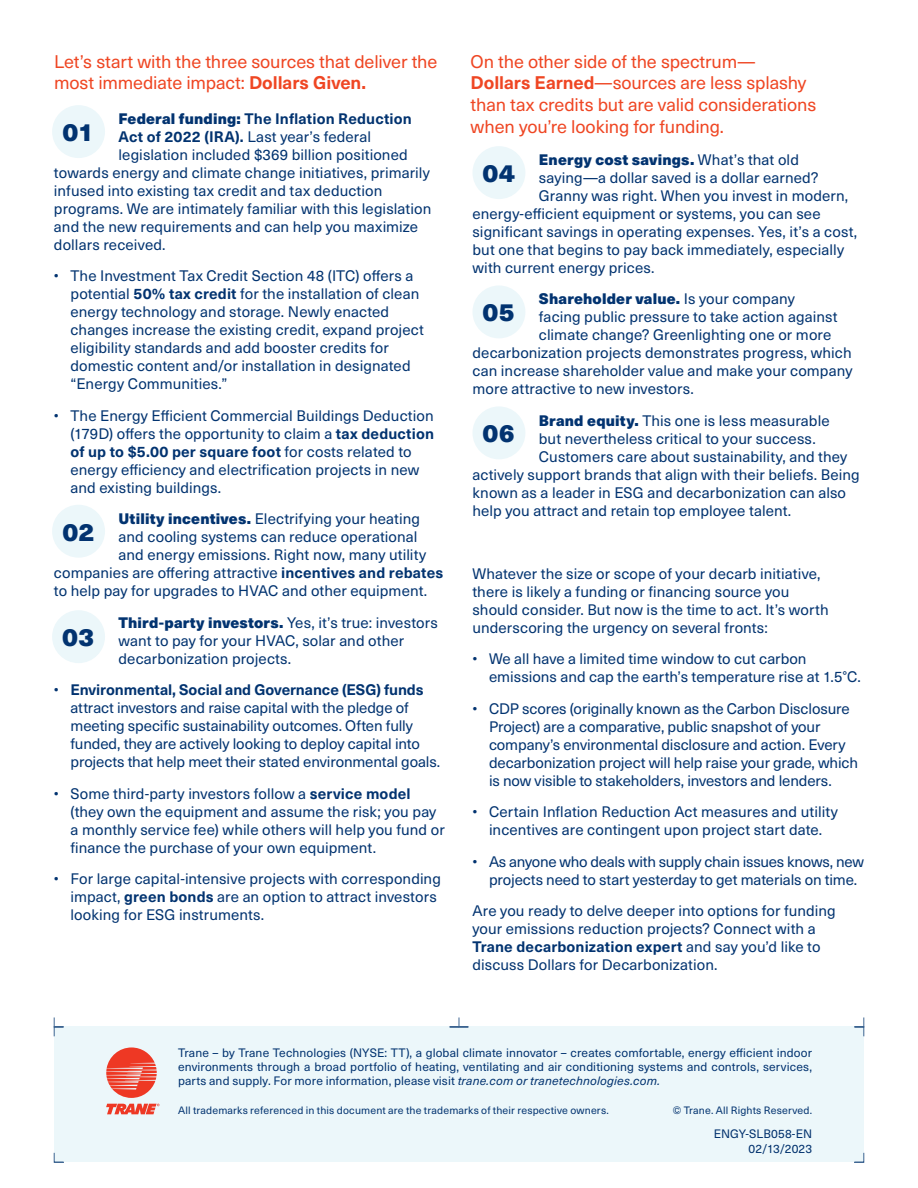
<style>
.page{position:relative;width:918px;height:1188px;background:#fff}
.page>*{position:absolute;margin:0;border:0;box-sizing:border-box;transform-origin:0 0}
.t1{font:900 24.75px "Neue Haas Unica W1 G";letter-spacing:.015em;color:#023370}
.t2{font:18px/21.6px "Neue Haas Unica W1 G";letter-spacing:-.01em;color:#ef4623}
.t3{font:15px/18px "Neue Haas Unica W1 G";letter-spacing:.005em;color:#023370}
.t4{font:15px/18px "Neue Haas Unica W1 G";letter-spacing:-.015em;color:#023370}
.t5{font:900 15px "Neue Haas Unica W1 G";letter-spacing:.01em;color:#023370}
.t6{font:700 15px "Neue Haas Unica W1 G";letter-spacing:.01em;color:#023370}
.t7{font:12px/14.4px "Neue Haas Unica W1 G";letter-spacing:.01em;color:#023370;text-align:right}
.t8{font:10.5px "Neue Haas Unica W1 G";letter-spacing:.015em;color:#023370}
.s1{font-weight:700}
.s2{font-weight:900}
.s3{font-weight:400}
.s4{font-style:italic}
</style>
<div class="page">
<div style="left:52px;top:105px;width:53px;height:53px;background:#ecf7fa;border-radius:50%"></div>
<div style="left:473px;top:146px;width:52px;height:53px;background:#ecf7fa;border-radius:50%"></div>
<div style="left:473px;top:285px;width:52px;height:53px;background:#ecf7fa;border-radius:50%"></div>
<div style="left:473px;top:406px;width:52px;height:53px;background:#ecf7fa;border-radius:50%"></div>
<div style="left:52px;top:505px;width:53px;height:53px;background:#ecf7fa;border-radius:50%"></div>
<div style="left:52px;top:610px;width:53px;height:53px;background:#ecf7fa;border-radius:50%"></div>
<svg style="left:854px;top:1017px;width:10px;height:10px"></svg>
<svg style="left:54px;top:1017px;width:10px;height:10px"></svg>
<svg style="left:450px;top:1017px;width:19px;height:10px"></svg>
<div style="left:54px;top:1027px;width:810px;height:135px;background:#ecf7fa"></div>
<svg style="left:106px;top:1104px;width:53px;height:10px"></svg>
<svg style="left:106px;top:1047px;width:51px;height:51px"></svg>
<p class="t2" style="left:54px;top:50px;width:385px">Let’s start with the three sources that deliver the most immediate impact: <span class="s1">Dollars Given.</span></p>
<p class="t2" style="left:471px;top:50px;width:347px">On the other side of the spectrum— <span class="s1">Dollars Earned</span>—sources are less splashy than tax credits but are valid considerations when you’re looking for funding.</p>
<p class="t6" style="left:119px;top:107px;width:295px"><span class="s2">Federal funding:</span> The Inflation Reduction</p>
<p class="t3" style="left:119px;top:127px;width:254px"><span class="s1">Act of 2022 (IRA).</span> Last year’s federal</p>
<p class="t3" style="left:119px;top:145px;width:291px">legislation included $369 billion positioned</p>
<p class="t3" style="left:54px;top:163px;width:377px">towards energy and climate change initiatives, primarily</p>
<p class="t3" style="left:54px;top:181px;width:330px">infused into existing tax credit and tax deduction</p>
<p class="t3" style="left:54px;top:199px;width:379px">programs. We are intimately familiar with this legislation</p>
<p class="t3" style="left:54px;top:217px;width:366px">and the new requirements and can help you maximize</p>
<p class="t3" style="left:54px;top:235px;width:113px">dollars received.</p>
<p class="t3" style="left:70px;top:266px;width:355px;text-indent:-16px">• The Investment Tax Credit Section 48 (ITC) offers a potential <span class="s1">50% tax credit</span> for the installation of clean energy technology and storage. Newly enacted changes increase the existing credit, expand project eligibility standards and add booster credits for domestic content and/or installation in designated “Energy Communities.”</p>
<p class="t3" style="left:70px;top:406px;width:365px;text-indent:-16px">• The Energy Efficient Commercial Buildings Deduction (179D) offers the opportunity to claim a <span class="s1">tax deduction of up to $5.00 per square foot</span> for costs related to energy efficiency and electrification projects in new and existing buildings.</p>
<p class="t3" style="left:119px;top:509px;width:303px"><span class="s2">Utility incentives.</span> Electrifying your heating</p>
<p class="t3" style="left:119px;top:527px;width:301px">and cooling systems can reduce operational</p>
<p class="t3" style="left:119px;top:545px;width:309px">and energy emissions. Right now, many utility</p>
<p class="t3" style="left:54px;top:563px;width:391px">companies are offering attractive <span class="s1">incentives and rebates</span></p>
<p class="t3" style="left:54px;top:581px;width:375px">to help pay for upgrades to HVAC and other equipment.</p>
<p class="t3" style="left:119px;top:613px;width:321px"><span class="s2">Third-party investors.</span> Yes, it’s true: investors want to pay for your HVAC, solar and other decarbonization projects.</p>
<p class="t3" style="left:70px;top:680px;width:371px;text-indent:-16px">• <span class="s1">Environmental, Social and Governance (ESG) funds </span>attract investors and raise capital with the pledge of meeting specific sustainability outcomes. Often fully funded, they are actively looking to deploy capital into projects that help meet their stated environmental goals.</p>
<p class="t3" style="left:70px;top:784px;width:376px;text-indent:-16px">• Some third-party investors follow a <span class="s1">service model </span>(they own the equipment and assume the risk; you pay a monthly service fee) while others will help you fund or finance the purchase of your own equipment.</p>
<p class="t3" style="left:70px;top:869px;width:372px;text-indent:-16px">• For large capital-intensive projects with corresponding impact, <span class="s1">green bonds</span> are an option to attract investors looking for ESG instruments.</p>
<h1 class="t1" style="left:63px;top:113px;width:33px">01</h1>
<p class="t5" style="left:539px;top:148px;width:262px">Energy cost savings. <span class="s3">What’s that old</span></p>
<p class="t3" style="left:539px;top:168px;width:281px">saying—a dollar saved is a dollar earned?</p>
<p class="t3" style="left:539px;top:186px;width:311px">Granny was right. When you invest in modern,</p>
<p class="t3" style="left:472px;top:204px;width:350px">energy-efficient equipment or systems, you can see</p>
<p class="t3" style="left:472px;top:222px;width:386px">significant savings in operating expenses. Yes, it’s a cost,</p>
<p class="t3" style="left:472px;top:240px;width:373px">but one that begins to pay back immediately, especially</p>
<p class="t3" style="left:472px;top:258px;width:184px">with current energy prices.</p>
<p class="t5" style="left:539px;top:287px;width:257px">Shareholder value. <span class="s3">Is your company</span></p>
<p class="t3" style="left:539px;top:307px;width:300px">facing public pressure to take action against</p>
<p class="t3" style="left:539px;top:325px;width:294px">climate change? Greenlighting one or more</p>
<p class="t3" style="left:473px;top:343px;width:381px">decarbonization projects demonstrates progress, which</p>
<p class="t3" style="left:473px;top:361px;width:381px">can increase shareholder value and make your company</p>
<p class="t3" style="left:473px;top:379px;width:223px">more attractive to new investors.</p>
<p class="t3" style="left:539px;top:411px;width:292px"><span class="s2">Brand equity.</span> This one is less measurable</p>
<p class="t3" style="left:539px;top:429px;width:278px">but nevertheless critical to your success.</p>
<p class="t3" style="left:539px;top:447px;width:310px">Customers care about sustainability, and they</p>
<p class="t3" style="left:472px;top:465px;width:389px">actively support brands that align with their beliefs. Being</p>
<p class="t3" style="left:472px;top:483px;width:375px">known as a leader in ESG and decarbonization can also</p>
<p class="t3" style="left:472px;top:501px;width:320px">help you attract and retain top employee talent.</p>
<h1 class="t1" style="left:483px;top:154px;width:34px">04</h1>
<h1 class="t1" style="left:483px;top:293px;width:34px">05</h1>
<h1 class="t1" style="left:483px;top:414px;width:34px">06</h1>
<h1 class="t1" style="left:62px;top:512px;width:34px">02</h1>
<p class="t3" style="left:472px;top:564px;width:358px">Whatever the size or scope of your decarb initiative, there is likely a funding or financing source you should consider. But now is the time to act. It’s worth underscoring the urgency on several fronts:</p>
<p class="t3" style="left:489px;top:649px;width:373px;text-indent:-16px">• We all have a limited time window to cut carbon emissions and cap the earth’s temperature rise at 1.5°C.</p>
<p class="t3" style="left:489px;top:699px;width:371px;text-indent:-16px">• CDP scores (originally known as the Carbon Disclosure Project) are a comparative, public snapshot of your company’s environmental disclosure and action. Every decarbonization project will help raise your grade, which is now visible to stakeholders, investors and lenders.</p>
<p class="t3" style="left:472px;top:802px;width:367px;text-align:center">• Certain Inflation Reduction Act measures and utility incentives are contingent upon project start date.</p>
<p class="t4" style="left:489px;top:852px;width:376px;text-indent:-16px">• As anyone who deals with supply chain issues knows, new projects need to start yesterday to get materials on time.</p>
<p class="t3" style="left:472px;top:901px;width:365px">Are you ready to delve deeper into options for funding your emissions reduction projects? Connect with a <span class="s1">Trane decarbonization expert</span> and say you’d like to discuss Dollars for Decarbonization.</p>
<h1 class="t1" style="left:62px;top:618px;width:34px">03</h1>
<p class="t7" style="left:178px;top:1044px;width:636px;text-align:justify">Trane – by Trane Technologies (NYSE: TT), a global climate innovator – creates comfortable, energy efficient indoor environments through a broad portfolio of heating, ventilating and air conditioning systems and controls, services, parts and supply. For more information, please visit <span class="s4">trane.com or tranetechnologies.com.</span></p>
<p class="t8" style="left:178px;top:1103px;width:432px">All trademarks referenced in this document are the trademarks of their respective owners.</p>
<p class="t8" style="left:673px;top:1103px;width:141px">© Trane. All Rights Reserved.</p>
<p class="t7" style="left:714px;top:1126px;width:100px">ENGY-SLB058-EN<br>02/13/2023</p>
</div>
